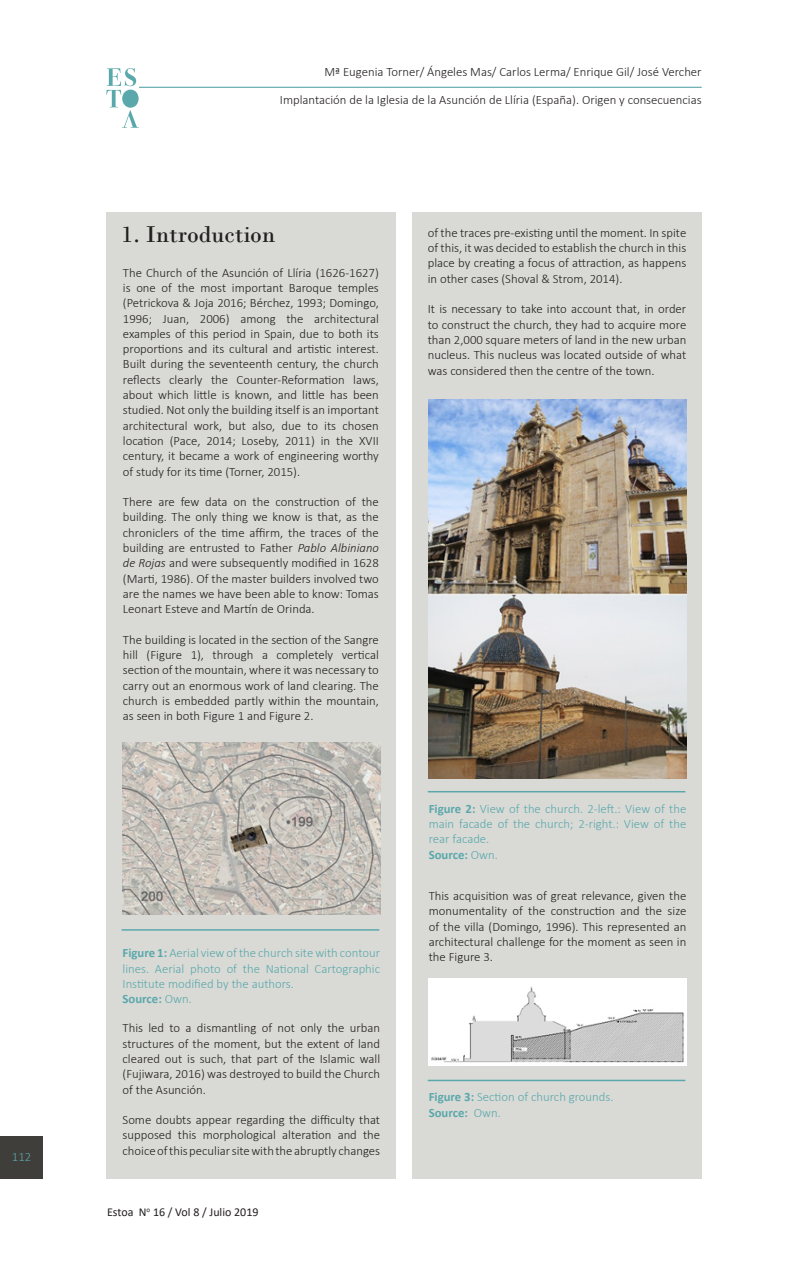
<style>
.page{position:relative;width:808px;height:1263px;background:#fff}
.page>*{position:absolute;margin:0;border:0;box-sizing:border-box;transform-origin:0 0}
.t1{font:24px "Bodoni";color:#231f20}
.parrafo{font:300 12.75px/15.3px "Calibri";color:#231f20;text-align:justify}
.parrafo-2{font:300 12.75px/15.3px "Calibri";color:#5aa8ab;text-align:justify}
.parrafo-3{font:700 12.75px "Calibri";color:#5aa8ab}
.t2{font:12px "Calibri";color:#231f20}
.s1{font-style:italic}
.s2{font-weight:700}
.s3{font-weight:300}
</style>
<div class="page">
<svg style="left:106px;top:68px;width:33px;height:60px"></svg>
<hr style="left:139px;top:87px;width:563px;height:1px;background:#5aa8ab">
<div style="left:0;top:1137px;width:43px;height:42px;background:#3f3e3a"></div>
<div style="left:106px;top:213px;width:289px;height:966px;background:#d9dad6"></div>
<div style="left:412px;top:213px;width:290px;height:966px;background:#d9dad6"></div>
<img style="left:122px;top:742px;width:258px;height:172px">
<hr style="left:122px;top:929px;width:257px;height:2px;background:#5aa8ab">
<hr style="left:428px;top:791px;width:257px;height:1px;background:#5aa8ab">
<hr style="left:428px;top:1080px;width:257px;height:1px;background:#5aa8ab">
<img style="left:428px;top:400px;width:258px;height:378px">
<img style="left:428px;top:978px;width:258px;height:87px">
<p class="parrafo-2" style="left:12px;top:1149px;width:21px">112</p>
<p class="parrafo" style="left:324px;top:64px;width:379px">Mª Eugenia Torner/ Ángeles Mas/ Carlos Lerma/ Enrique Gil/ José Vercher</p>
<p class="parrafo" style="left:280px;top:92px;width:423px">Implantación de la Iglesia de la Asunción de Llíria (España). Origen y consecuencias</p>
<p class="t1" style="left:122px;top:220px;width:155px">1. Introduction</p>
<p class="parrafo" style="left:123px;top:265px;width:257px">The Church of the Asunción of Llíria (1626-1627) is one of the most important Baroque temples (Petrickova &amp; Joja 2016; Bérchez, 1993; Domingo, 1996; Juan, 2006) among the architectural examples of this period in Spain, due to both its proportions and its cultural and artistic interest.<br>Built during the seventeenth century, the church reflects clearly the Counter-Reformation laws, about which little is known, and little has been studied. Not only the building itself is an important architectural work, but also, due to its chosen location (Pace, 2014; Loseby, 2011) in the XVII century, it became a work of engineering worthy of study for its time (Torner, 2015).</p>
<p class="parrafo" style="left:123px;top:494px;width:257px">There are few data on the construction of the building. The only thing we know is that, as the chroniclers of the time affirm, the traces of the building are entrusted to Father <span class="s1">Pablo Albiniano de Rojas</span> and were subsequently modified in 1628 (Marti, 1986). Of the master builders involved two are the names we have been able to know: Tomas Leonart Esteve and Martín de Orinda.</p>
<p class="parrafo" style="left:123px;top:632px;width:257px">The building is located in the section of the Sangre hill (Figure 1), through a completely vertical section of the mountain, where it was necessary to carry out an enormous work of land clearing. The church is embedded partly within the mountain, as seen in both Figure 1 and Figure 2.</p>
<p class="parrafo-2" style="left:123px;top:945px;width:259px"><span class="s2">Figure 1:</span> Aerial view of the church site with contour lines. Aerial photo of the National Cartographic Institute modified by the authors.</p>
<p class="parrafo-3" style="left:123px;top:990px;width:71px">Source: <span class="s3">Own.</span></p>
<p class="parrafo" style="left:123px;top:1020px;width:259px">This led to a dismantling of not only the urban structures of the moment, but the extent of land cleared out is such, that part of the Islamic wall (Fujiwara, 2016) was destroyed to build the Church of the Asunción.</p>
<p class="parrafo" style="left:123px;top:1112px;width:259px">Some doubts appear regarding the difficulty that supposed this morphological alteration and the choice of this peculiar site with the abruptly changes</p>
<p class="t2" style="left:107px;top:1203px;width:153px">Estoa N<sup>o</sup> 16 / Vol 8 / Julio 2019</p>
<p class="parrafo" style="left:428px;top:225px;width:260px">of the traces pre-existing until the moment. In spite of this, it was decided to establish the church in this place by creating a focus of attraction, as happens in other cases (Shoval &amp; Strom, 2014).</p>
<p class="parrafo" style="left:428px;top:301px;width:260px">It is necessary to take into account that, in order to construct the church, they had to acquire more than 2,000 square meters of land in the new urban nucleus. This nucleus was located outside of what was considered then the centre of the town.</p>
<p class="parrafo-2" style="left:429px;top:801px;width:259px"><span class="s2">Figure 2:</span> View of the church. 2-left.: View of the main facade of the church; 2-right.: View of the rear facade.</p>
<p class="parrafo-3" style="left:429px;top:845px;width:71px">Source: <span class="s3">Own.</span></p>
<p class="parrafo" style="left:429px;top:888px;width:259px">This acquisition was of great relevance, given the monumentality of the construction and the size of the villa (Domingo, 1996). This represented an architectural challenge for the moment as seen in the Figure 3.</p>
<p class="parrafo-2" style="left:429px;top:1089px;width:186px"><span class="s2">Figure 3:</span> Section of church grounds.</p>
<p class="parrafo-3" style="left:429px;top:1103px;width:74px">Source: <span class="s3">Own.</span></p>
</div>
